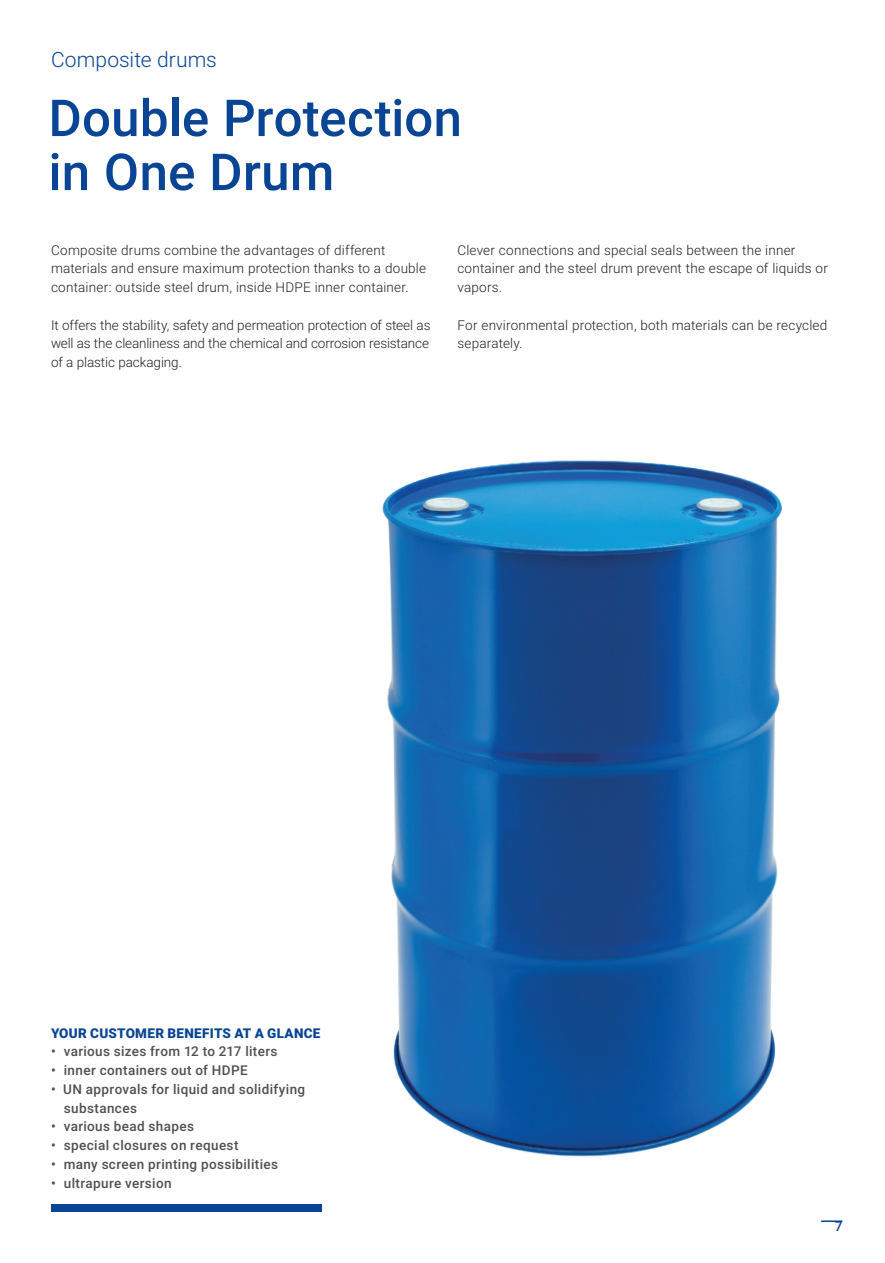
<style>
.page{position:relative;width:885px;height:1263px;background:#fff}
.page>*{position:absolute;margin:0;border:0;box-sizing:border-box;transform-origin:0 0}
.t1{font:500 51px/54px "Roboto";letter-spacing:.005em;color:#094594}
.t2{font:300 21px "Roboto";letter-spacing:.005em;color:#094594}
.t3{font:300 13.5px/18.8px "Roboto";letter-spacing:.015em;color:#231f20}
.t4{font:500 13.5px/18.8px "Roboto";letter-spacing:.025em;color:#505052}
.t5{font:900 13.5px "Roboto";letter-spacing:.02em;color:#094594}
.t6{font:500 13.5px "Roboto";color:#094594}
</style>
<div class="page">
<hr style="left:821px;top:1220px;width:21px;height:2px;background:#094594">
<div style="left:51px;top:1204px;width:271px;height:8px;background:#094594"></div>
<img style="left:382px;top:460px;width:400px;height:697px">
<h2 class="t2" style="left:51px;top:45px;width:167px">Composite drums</h2>
<h1 class="t1" style="left:48px;top:89px;width:415px">Double Protection in One Drum</h1>
<p class="t3" style="left:51px;top:240px;width:376px">Composite drums combine the advantages of different materials and ensure maximum protection thanks to a double container: outside steel drum, inside HDPE inner container.</p>
<p class="t3" style="left:51px;top:315px;width:381px;text-align:justify">It offers the stability, safety and permeation protection of steel as well as the cleanliness and the chemical and corrosion resistance of a plastic packaging.</p>
<p class="t3" style="left:457px;top:240px;width:372px">Clever connections and special seals between the inner container and the steel drum prevent the escape of liquids or vapors.</p>
<p class="t3" style="left:457px;top:315px;width:371px">For environmental protection, both materials can be recycled separately.</p>
<p class="t5" style="left:51px;top:1023px;width:271px">YOUR CUSTOMER BENEFITS AT A GLANCE</p>
<p class="t4" style="left:51px;top:1042px;width:228px">• various sizes from 12 to 217 liters</p>
<p class="t4" style="left:51px;top:1060px;width:198px">• inner containers out of HDPE</p>
<p class="t4" style="left:64px;top:1079px;width:243px;text-indent:-13px">• UN approvals for liquid and solidifying substances</p>
<p class="t4" style="left:51px;top:1117px;width:144px">• various bead shapes</p>
<p class="t4" style="left:51px;top:1135px;width:189px">• special closures on request</p>
<p class="t4" style="left:51px;top:1154px;width:228px">• many screen printing possibilities</p>
<p class="t4" style="left:51px;top:1173px;width:122px">• ultrapure version</p>
<p class="t6" style="left:834px;top:1216px;width:9px">7</p>
</div>
